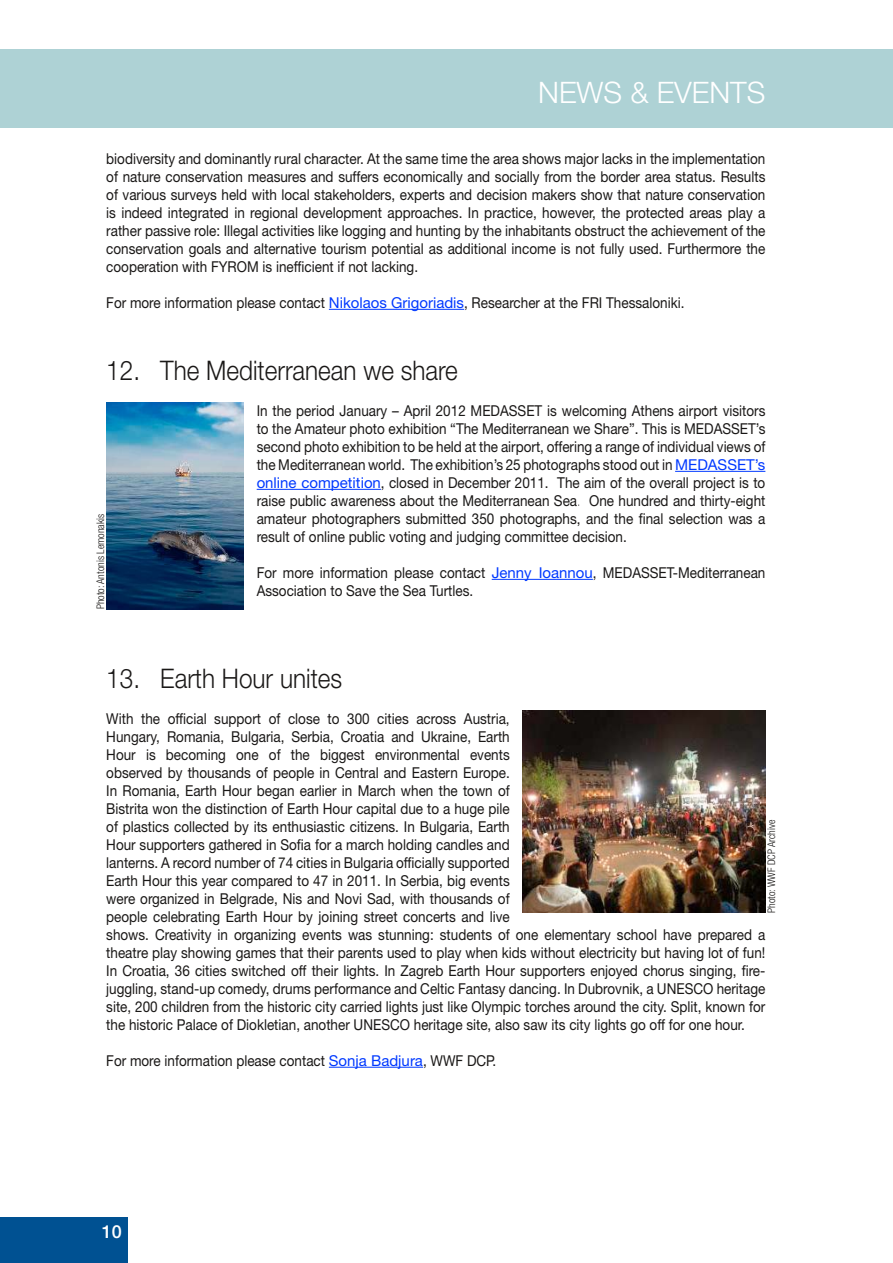
<style>
.page{position:relative;width:893px;height:1263px;background:#fff}
.page>*{position:absolute;margin:0;border:0;box-sizing:border-box;transform-origin:0 0}
.t1{font:300 29.55px "Helvetica Neue LT Std";color:#fff}
.t2{font:300 27px "Helvetica Neue LT Std";color:#1a1817;scale:.9 1}
.t3{font:500 18px "Helvetica Neue LT Std";color:#fff}
.t4{font:15px/18px "Helvetica Neue LT Std";color:#1a1817;text-align:justify;scale:.9 1}
.t5{font:300 condensed 10.5px "Helvetica Neue LT Std";color:#1a1817}
.s1{color:#0039ff}
.s2{font-weight:100;font-stretch:condensed}
</style>
<div class="page">
<div style="left:0;top:1217px;width:128px;height:46px;background:#005192"></div>
<div style="left:0;top:49px;width:893px;height:78px;background:#aed2d5"></div>
<hr style="left:329px;top:309px;width:135px;height:1px;background:#0039ff">
<hr style="left:675px;top:471px;width:90px;height:1px;background:#0039ff">
<hr style="left:257px;top:489px;width:124px;height:1px;background:#0039ff">
<hr style="left:492px;top:579px;width:101px;height:1px;background:#0039ff">
<hr style="left:329px;top:1067px;width:94px;height:1px;background:#0039ff">
<img style="left:106px;top:403px;width:138px;height:206px">
<img style="left:522px;top:710px;width:243px;height:202px">
<h1 class="t1" style="left:538px;top:75px;width:229px">NEWS &amp; EVENTS</h1>
<p class="t4" style="left:106px;top:149px;width:734px">biodiversity and dominantly rural character. At the same time the area shows major lacks in the implementation of nature conservation measures and suffers economically and socially from the border area status. Results of various surveys held with local stakeholders, experts and decision makers show that nature conservation is indeed integrated in regional development approaches. In practice, however, the protected areas play a rather passive role: Illegal activities like logging and hunting by the inhabitants obstruct the achievement of the conservation goals and alternative tourism potential as additional income is not fully used. Furthermore the cooperation with FYROM is inefficient if not lacking.</p>
<p class="t4" style="left:106px;top:293px;width:644px">For more information please contact <span class="s1">Nikolaos Grigoriadis</span>, Researcher at the FRI Thessaloniki.</p>
<h2 class="t2" style="left:106px;top:354px;width:392px">12. The Mediterranean we share</h2>
<p class="t4" style="left:257px;top:401px;width:567px">In the period January – April 2012 MEDASSET is welcoming Athens airport visitors to the Amateur photo exhibition “The Mediterranean we Share”. This is MEDASSET’s second photo exhibition to be held at the airport, offering a range of individual views of the Mediterranean world. The exhibition’s 25 photographs stood out in <span class="s1">MEDASSET’s online competition</span>, closed in December 2011. The aim of the overall project is to raise public awareness about the Mediterranean Sea<span class="s2">.</span> One hundred and thirty-eight amateur photographers submitted 350 photographs, and the final selection was a result of online public voting and judging committee decision.</p>
<p class="t4" style="left:257px;top:563px;width:567px">For more information please contact <span class="s1">Jenny Ioannou</span>, MEDASSET-Mediterranean<br>Association to Save the Sea Turtles.</p>
<p class="t5" style="left:94px;top:609px;width:97px;rotate:-90deg">Photo: Antonis Lemonakis</p>
<h2 class="t2" style="left:106px;top:661px;width:264px">13. Earth Hour unites</h2>
<p class="t4" style="left:106px;top:709px;width:734px;text-align:left">With the official support of close to 300 cities across Austria,<br>Hungary, Romania, Bulgaria, Serbia, Croatia and Ukraine, Earth<br>Hour is becoming one of the biggest environmental events<br>observed by thousands of people in Central and Eastern Europe.<br>In Romania, Earth Hour began earlier in March when the town of<br>Bistrita won the distinction of Earth Hour capital due to a huge pile<br>of plastics collected by its enthusiastic citizens. In Bulgaria, Earth<br>Hour supporters gathered in Sofia for a march holding candles and<br>lanterns. A record number of 74 cities in Bulgaria officially supported<br>Earth Hour this year compared to 47 in 2011. In Serbia, big events<br>were organized in Belgrade, Nis and Novi Sad, with thousands of<br>people celebrating Earth Hour by joining street concerts and live<br>shows. Creativity in organizing events was stunning: students of one elementary school have prepared a theatre play showing games that their parents used to play when kids without electricity but having lot of fun!<br>In Croatia, 36 cities switched off their lights. In Zagreb Earth Hour supporters enjoyed chorus singing, fire&shy;juggling, stand-up comedy, drums performance and Celtic Fantasy dancing. In Dubrovnik, a UNESCO heritage site, 200 children from the historic city carried lights just like Olympic torches around the city. Split, known for the historic Palace of Diokletian, another UNESCO heritage site, also saw its city lights go off for one hour.</p>
<p class="t4" style="left:106px;top:1051px;width:435px">For more information please contact <span class="s1">Sonja Badjura</span>, WWF DCP.</p>
<p class="t5" style="left:765px;top:913px;width:95px;rotate:-90deg">Photo: WWF DCP Archive</p>
<p class="t3" style="left:102px;top:1221px;width:22px">10</p>
</div>
